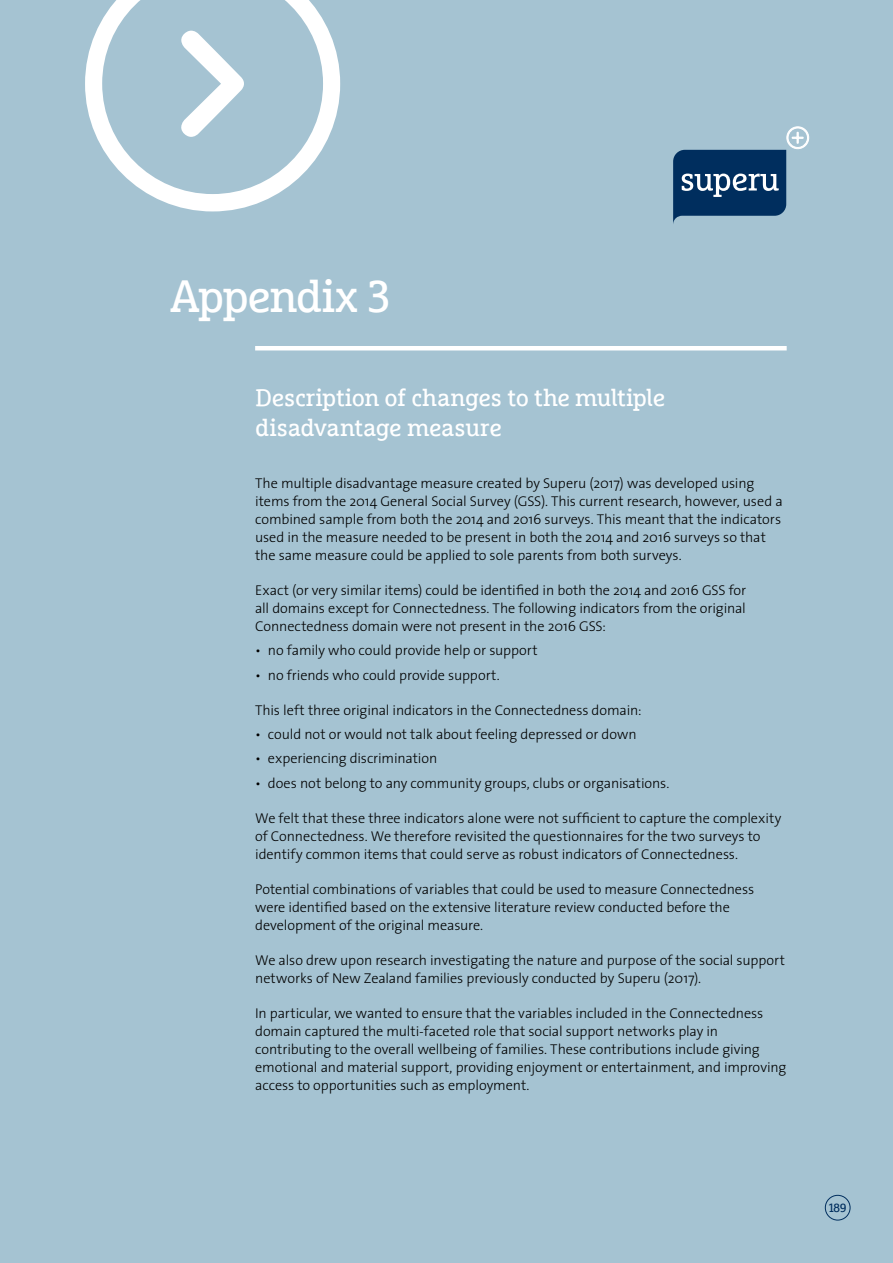
<style>
.page{position:relative;width:893px;height:1263px;background:#a5c3d2}
.page>*{position:absolute;margin:0;border:0;box-sizing:border-box;transform-origin:0 0}
.t1{font:45px "Marselis Slab Maori";letter-spacing:-.035em;color:#fff}
.t2{font:24px/30px "Marselis Slab Maori";letter-spacing:-.02em;color:#fff}
.t3{font:300 14.25px/18px "Maori Sans";letter-spacing:-.005em;color:#000}
.t4{font:12px "Marselis Slab Maori";color:#002e5e}
</style>
<div class="page">
<hr style="left:255px;top:346px;width:532px;height:4px;background:#fff">
<svg style="left:673px;top:126px;width:136px;height:98px"></svg>
<svg style="left:85px;top:0;width:255px;height:211px"></svg>
<div style="left:825px;top:1195px;width:25px;height:25px;border:1px solid #002e5e;border-radius:50%"></div>
<h1 class="t1" style="left:170px;top:269px;width:222px">Appendix 3</h1>
<h2 class="t2" style="left:255px;top:382px;width:412px">Description of changes to the multiple disadvantage measure</h2>
<p class="t3" style="left:255px;top:473px;width:529px">The multiple disadvantage measure created by Superu (2017) was developed using items from the 2014 General Social Survey (GSS). This current research, however, used a combined sample from both the 2014 and 2016 surveys. This meant that the indicators used in the measure needed to be present in both the 2014 and 2016 surveys so that the same measure could be applied to sole parents from both surveys.</p>
<p class="t3" style="left:255px;top:580px;width:493px;text-align:justify">Exact (or very similar items) could be identified in both the 2014 and 2016 GSS for all domains except for Connectedness. The following indicators from the original Connectedness domain were not present in the 2016 GSS:</p>
<p class="t3" style="left:255px;top:641px;width:284px">• no family who could provide help or support</p>
<p class="t3" style="left:255px;top:665px;width:246px">• no friends who could provide support.</p>
<p class="t3" style="left:255px;top:700px;width:388px">This left three original indicators in the Connectedness domain:</p>
<p class="t3" style="left:255px;top:725px;width:383px">• could not or would not talk about feeling depressed or down</p>
<p class="t3" style="left:255px;top:749px;width:184px">• experiencing discrimination</p>
<p class="t3" style="left:255px;top:773px;width:416px">• does not belong to any community groups, clubs or organisations.</p>
<p class="t3" style="left:255px;top:808px;width:528px">We felt that these three indicators alone were not sufficient to capture the complexity of Connectedness. We therefore revisited the questionnaires for the two surveys to identify common items that could serve as robust indicators of Connectedness.</p>
<p class="t3" style="left:255px;top:879px;width:501px">Potential combinations of variables that could be used to measure Connectedness were identified based on the extensive literature review conducted before the development of the original measure.</p>
<p class="t3" style="left:255px;top:950px;width:531px">We also drew upon research investigating the nature and purpose of the social support networks of New Zealand families previously conducted by Superu (2017).</p>
<p class="t3" style="left:255px;top:1003px;width:533px">In particular, we wanted to ensure that the variables included in the Connectedness domain captured the multi-faceted role that social support networks play in contributing to the overall wellbeing of families. These contributions include giving emotional and material support, providing enjoyment or entertainment, and improving access to opportunities such as employment.</p>
<p class="t4" style="left:829px;top:1200px;width:19px">189</p>
</div>
